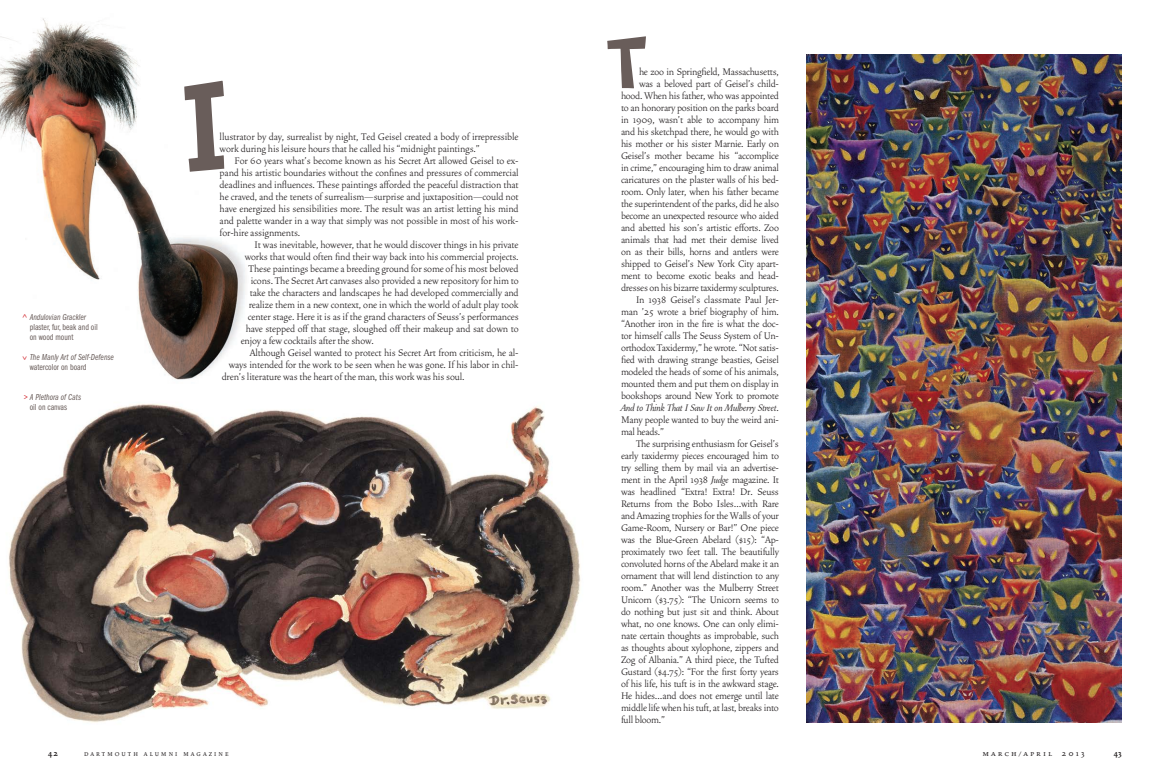
<style>
.page{position:relative;width:1170px;height:783px;background:#fff}
.page>*{position:absolute;margin:0;border:0;box-sizing:border-box;transform-origin:0 0}
.t1{font:700 156px "Doctor Soos";color:#695d5a}
.t2{font:700 90px "Doctor Soos";color:#695d5a}
.t3{font:300 12px/12px "Vendetta";letter-spacing:-.02em;color:#231f20}
.t4{font:italic 300 12px "Vendetta";letter-spacing:-.02em;color:#231f20}
.t5{font:10px "Vendetta Medium Petite Caps";letter-spacing:.2em;color:#231f20}
.t6{font:700 10px "Vendetta";color:#231f20}
.t7{font:9px/10px "ITC Franklin Gothic Std Bk Cp";color:#695d5a}
.t8{font:9px "ITC Franklin Gothic Std Bk Cp It";color:#695d5a}
.t9{font:9px "ITC Franklin Gothic Std Bk Cp";color:#d1232a}
.t10{font:7px "Vendetta Medium Petite Caps";letter-spacing:.285em;color:#231f20}
.s1{font-style:normal}
.s2{font-style:italic}
</style>
<div class="page">
<img style="left:0;top:18px;width:246px;height:354px">
<img style="left:8px;top:372px;width:573px;height:351px">
<img style="left:806px;top:54px;width:316px;height:669px">
<p class="t9" style="left:30px;top:314px;width:5px;rotate:90deg">&lt;</p>
<p class="t8" style="left:30px;top:312px;width:58px">Andulovian Grackler</p>
<p class="t7" style="left:30px;top:322px;width:70px">plaster, fur, beak and oil on wood mount</p>
<p class="t9" style="left:20px;top:360px;width:5px;rotate:-90deg">&lt;</p>
<p class="t8" style="left:30px;top:352px;width:86px">The Manly Art of Self-Defense</p>
<p class="t7" style="left:30px;top:362px;width:58px">watercolor on board</p>
<p class="t9" style="left:28px;top:402px;width:5px;rotate:-180deg">&lt;</p>
<p class="t8" style="left:30px;top:392px;width:53px">A Plethora of Cats</p>
<p class="t7" style="left:30px;top:402px;width:39px">oil on canvas</p>
<h1 class="t1" style="left:178px;top:46px;width:54px">I</h1>
<p class="t3" style="left:220px;top:131px;width:300px">llustrator by day, surrealist by night, Ted Geisel created a body of irrepressible work during his leisure hours that he called his “midnight paintings.”</p>
<p class="t3" style="left:220px;top:155px;width:301px;text-align:justify;text-indent:15px">For 60 years what’s become known as his Secret Art allowed Geisel to ex&shy;pand his artistic boundaries without the confines and pressures of commercial deadlines and influences. These paintings afforded the peaceful distraction that he craved, and the tenets of surrealism—surprise and juxtaposition—could not have energized his sensibilities more. The result was an artist letting his mind and palette wander in a way that simply was not possible in most of his work&shy;for-hire assignments.</p>
<p class="t3" style="left:255px;top:239px;width:266px">It was inevitable, however, that he would discover things in his private</p>
<p class="t3" style="left:245px;top:251px;width:276px">works that would often find their way back into his commercial projects.</p>
<p class="t3" style="left:249px;top:263px;width:272px">These paintings became a breeding ground for some of his most beloved</p>
<p class="t3" style="left:251px;top:275px;width:270px">icons. The Secret Art canvases also provided a new repository for him to</p>
<p class="t3" style="left:250px;top:287px;width:271px">take the characters and landscapes he had developed commercially and</p>
<p class="t3" style="left:249px;top:299px;width:271px">realize them in a new context, one in which the world of adult play took</p>
<p class="t3" style="left:248px;top:311px;width:272px">center stage. Here it is as if the grand characters of Seuss’s performances</p>
<p class="t3" style="left:246px;top:323px;width:274px">have stepped off that stage, sloughed off their makeup and sat down to</p>
<p class="t3" style="left:241px;top:335px;width:135px">enjoy a few cocktails after the show.</p>
<p class="t3" style="left:250px;top:347px;width:271px">Although Geisel wanted to protect his Secret Art from criticism, he al-</p>
<p class="t3" style="left:229px;top:359px;width:292px">ways intended for the work to be seen when he was gone. If his labor in chil-</p>
<p class="t3" style="left:222px;top:371px;width:244px">dren’s literature was the heart of the man, this work was his soul.</p>
<h2 class="t2" style="left:606px;top:17px;width:44px">T</h2>
<p class="t3" style="left:639px;top:66px;width:141px">he zoo in Springfield, Massachusetts,</p>
<p class="t3" style="left:639px;top:78px;width:141px">was a beloved part of Geisel’s child-</p>
<p class="t3" style="left:621px;top:90px;width:159px">hood. When his father, who was appointed</p>
<p class="t3" style="left:621px;top:102px;width:159px">to an honorary position on the parks board</p>
<p class="t3" style="left:621px;top:114px;width:159px">in 1909, wasn’t able to accompany him</p>
<p class="t3" style="left:621px;top:126px;width:159px">and his sketchpad there, he would go with</p>
<p class="t3" style="left:621px;top:138px;width:159px">his mother or his sister Marnie. Early on</p>
<p class="t3" style="left:621px;top:150px;width:159px">Geisel’s mother became his “accomplice</p>
<p class="t3" style="left:621px;top:162px;width:159px">in crime,” encouraging him to draw animal</p>
<p class="t3" style="left:621px;top:174px;width:159px">caricatures on the plaster walls of his bed-</p>
<p class="t3" style="left:621px;top:186px;width:159px">room. Only later, when his father became</p>
<p class="t3" style="left:621px;top:198px;width:159px">the superintendent of the parks, did he also</p>
<p class="t3" style="left:621px;top:210px;width:159px">become an unexpected resource who aided</p>
<p class="t3" style="left:621px;top:222px;width:159px">and abetted his son’s artistic efforts. Zoo</p>
<p class="t3" style="left:621px;top:234px;width:159px">animals that had met their demise lived</p>
<p class="t3" style="left:621px;top:246px;width:159px">on as their bills, horns and antlers were</p>
<p class="t3" style="left:621px;top:258px;width:159px">shipped to Geisel’s New York City apart-</p>
<p class="t3" style="left:621px;top:270px;width:159px">ment to become exotic beaks and head-</p>
<p class="t3" style="left:621px;top:282px;width:159px">dresses on his bizarre taxidermy sculptures.</p>
<p class="t3" style="left:636px;top:294px;width:144px">In 1938 Geisel’s classmate Paul Jer-</p>
<p class="t3" style="left:621px;top:306px;width:159px">man ’25 wrote a brief biography of him.</p>
<p class="t3" style="left:621px;top:318px;width:159px">“Another iron in the fire is what the doc-</p>
<p class="t3" style="left:621px;top:330px;width:159px">tor himself calls The Seuss System of Un-</p>
<p class="t3" style="left:621px;top:342px;width:159px">orthodox Taxidermy,” he wrote. “Not satis-</p>
<p class="t3" style="left:621px;top:354px;width:159px">fied with drawing strange beasties, Geisel</p>
<p class="t3" style="left:621px;top:366px;width:159px">modeled the heads of some of his animals,</p>
<p class="t3" style="left:621px;top:378px;width:159px">mounted them and put them on display in</p>
<p class="t3" style="left:621px;top:390px;width:159px">bookshops around New York to promote</p>
<p class="t4" style="left:621px;top:402px;width:159px">And to Think That I Saw It on Mulberry Street<span class="s1">.</span></p>
<p class="t3" style="left:621px;top:414px;width:159px">Many people wanted to buy the weird ani-</p>
<p class="t3" style="left:621px;top:426px;width:45px">mal heads.”</p>
<p class="t3" style="left:636px;top:438px;width:144px">The surprising enthusiasm for Geisel’s</p>
<p class="t3" style="left:621px;top:450px;width:159px">early taxidermy pieces encouraged him to</p>
<p class="t3" style="left:621px;top:462px;width:159px">try selling them by mail via an advertise-</p>
<p class="t3" style="left:621px;top:474px;width:159px">ment in the April 1938 <span class="s2">Judge</span> magazine. It</p>
<p class="t3" style="left:621px;top:486px;width:159px">was headlined “Extra! Extra! Dr. Seuss</p>
<p class="t3" style="left:621px;top:498px;width:159px">Returns from the Bobo Isles…with Rare</p>
<p class="t3" style="left:621px;top:510px;width:159px">and Amazing trophies for the Walls of your</p>
<p class="t3" style="left:621px;top:522px;width:159px">Game-Room, Nursery or Bar!” One piece</p>
<p class="t3" style="left:621px;top:534px;width:159px">was the Blue-Green Abelard ($15): “Ap-</p>
<p class="t3" style="left:621px;top:546px;width:160px">proximately two feet tall. The beautifully</p>
<p class="t3" style="left:621px;top:558px;width:159px">convoluted horns of the Abelard make it an</p>
<p class="t3" style="left:621px;top:570px;width:160px">ornament that will lend distinction to any</p>
<p class="t3" style="left:621px;top:582px;width:159px">room.” Another was the Mulberry Street</p>
<p class="t3" style="left:621px;top:594px;width:159px">Unicorn ($3.75): “The Unicorn seems to</p>
<p class="t3" style="left:621px;top:606px;width:159px">do nothing but just sit and think. About</p>
<p class="t3" style="left:621px;top:618px;width:159px">what, no one knows. One can only elimi-</p>
<p class="t3" style="left:621px;top:630px;width:159px">nate certain thoughts as improbable, such</p>
<p class="t3" style="left:621px;top:642px;width:159px">as thoughts about xylophone, zippers and</p>
<p class="t3" style="left:621px;top:654px;width:159px">Zog of Albania.” A third piece, the Tufted</p>
<p class="t3" style="left:621px;top:666px;width:159px">Gustard ($4.75): “For the first forty years</p>
<p class="t3" style="left:621px;top:678px;width:159px">of his life, his tuft is in the awkward stage.</p>
<p class="t3" style="left:621px;top:690px;width:159px">He hides…and does not emerge until late</p>
<p class="t3" style="left:621px;top:702px;width:159px">middle life when his tuft, at last, breaks into</p>
<p class="t3" style="left:621px;top:714px;width:46px">full bloom.”</p>
<p class="t6" style="left:48px;top:748px;width:12px">42</p>
<p class="t10" style="left:84px;top:750px;width:146px">DARTMOUTH ALUMNI MAGAZINE</p>
<p class="t5" style="left:982px;top:748px;width:104px">march/april 2013</p>
<p class="t6" style="left:1114px;top:748px;width:10px">43</p>
</div>
